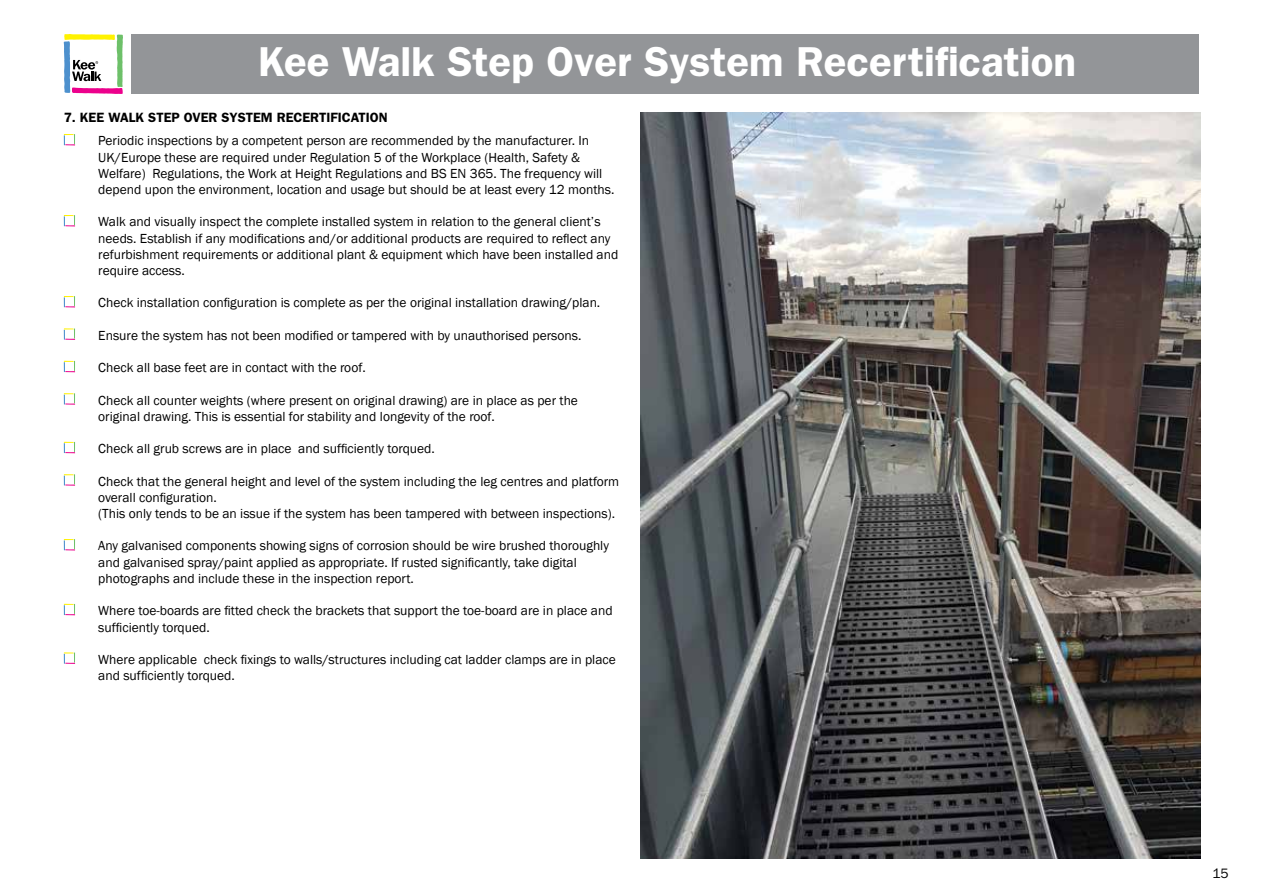
<style>
.page{position:relative;width:1263px;height:893px;background:#fff}
.page>*{position:absolute;margin:0;border:0;box-sizing:border-box;transform-origin:0 0}
.t1{font:600 42px "ITC Franklin Gothic Std";color:#fff}
.t2{font:13.5px/16.2px "Franklin Gothic";color:#000}
.t3{font:600 13.5px "ITC Franklin Gothic Std";color:#000}
.t4{font:13.5px "Franklin Gothic IT Cby BT";color:#000}
</style>
<div class="page">
<div style="left:131px;top:34px;width:1068px;height:60px;background:#939598"></div>
<svg style="left:64px;top:34px;width:59px;height:60px"></svg>
<svg style="left:64px;top:134px;width:11px;height:11px"></svg>
<svg style="left:64px;top:215px;width:11px;height:11px"></svg>
<svg style="left:64px;top:296px;width:11px;height:11px"></svg>
<svg style="left:64px;top:328px;width:11px;height:12px"></svg>
<svg style="left:64px;top:361px;width:11px;height:11px"></svg>
<svg style="left:64px;top:393px;width:11px;height:12px"></svg>
<svg style="left:64px;top:442px;width:11px;height:11px"></svg>
<svg style="left:64px;top:474px;width:11px;height:12px"></svg>
<svg style="left:64px;top:539px;width:11px;height:11px"></svg>
<svg style="left:64px;top:604px;width:11px;height:11px"></svg>
<svg style="left:64px;top:652px;width:11px;height:12px"></svg>
<img style="left:640px;top:113px;width:561px;height:746px">
<h1 class="t1" style="left:258px;top:36px;width:819px">Kee Walk Step Over System Recertification</h1>
<p class="t3" style="left:64px;top:109px;width:325px">7. KEE WALK STEP OVER SYSTEM RECERTIFICATION</p>
<p class="t2" style="left:98px;top:133px;width:518px">Periodic inspections by a competent person are recommended by the manufacturer. In UK/Europe these are required under Regulation 5 of the Workplace (Health, Safety &amp; Welfare) Regulations, the Work at Height Regulations and BS EN 365. The frequency will depend upon the environment, location and usage but should be at least every 12 months.</p>
<p class="t2" style="left:98px;top:214px;width:522px">Walk and visually inspect the complete installed system in relation to the general client’s needs. Establish if any modifications and/or additional products are required to reflect any refurbishment requirements or additional plant &amp; equipment which have been installed and require access.</p>
<p class="t2" style="left:98px;top:295px;width:504px">Check installation configuration is complete as per the original installation drawing/plan.</p>
<p class="t2" style="left:98px;top:328px;width:485px">Ensure the system has not been modified or tampered with by unauthorised persons.</p>
<p class="t2" style="left:98px;top:360px;width:269px">Check all base feet are in contact with the roof.</p>
<p class="t2" style="left:98px;top:392px;width:481px">Check all counter weights (where present on original drawing) are in place as per the original drawing. This is essential for stability and longevity of the roof.</p>
<p class="t2" style="left:98px;top:441px;width:338px">Check all grub screws are in place and sufficiently torqued.</p>
<p class="t2" style="left:98px;top:473px;width:522px">Check that the general height and level of the system including the leg centres and platform overall configuration.<br>(This only tends to be an issue if the system has been tampered with between inspections).</p>
<p class="t2" style="left:98px;top:538px;width:512px">Any galvanised components showing signs of corrosion should be wire brushed thoroughly and galvanised spray/paint applied as appropriate. If rusted significantly, take digital photographs and include these in the inspection report.</p>
<p class="t2" style="left:98px;top:603px;width:516px">Where toe-boards are fitted check the brackets that support the toe-board are in place and sufficiently torqued.</p>
<p class="t2" style="left:98px;top:652px;width:519px">Where applicable check fixings to walls/structures including cat ladder clamps are in place and sufficiently torqued.</p>
<p class="t4" style="left:1212px;top:865px;width:18px">15</p>
</div>
